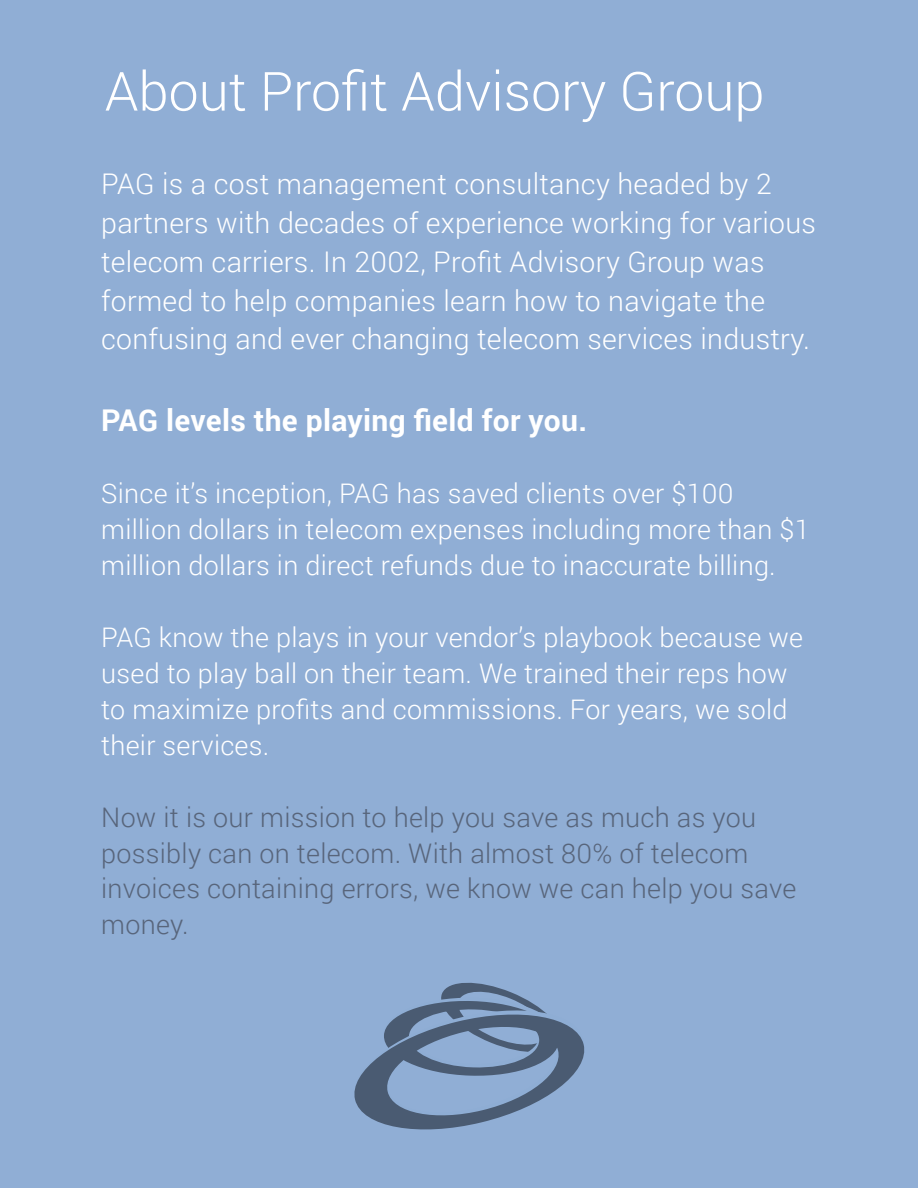
<style>
.page{position:relative;width:918px;height:1188px;background:#90aed5}
.page>*{position:absolute;margin:0;border:0;box-sizing:border-box;transform-origin:0 0}
.t1{font:300 54px "Roboto";color:#fff}
.t2{font:700 30px "Roboto";letter-spacing:.01em;color:#fff}
.t3{font:300 28.5px/39px "Roboto";letter-spacing:.01em;color:#fff}
.t4{font:300 27px/36px "Roboto";letter-spacing:.01em;color:#fff}
.t5{font:300 27px/36px "Roboto";letter-spacing:.01em;color:#58657b}
</style>
<div class="page">
<svg style="left:354px;top:982px;width:231px;height:148px"></svg>
<h1 class="t1" style="left:105px;top:54px;width:661px">About Profit Advisory Group</h1>
<p class="t3" style="left:101px;top:163px;width:716px">PAG is a cost management consultancy headed by 2 partners with decades of experience working for various telecom carriers. In 2002, Profit Advisory Group was formed to help companies learn how to navigate the confusing and ever changing telecom services industry.</p>
<p class="t2" style="left:101px;top:399px;width:487px">PAG levels the playing field for you.</p>
<p class="t4" style="left:101px;top:474px;width:710px">Since it’s inception, PAG has saved clients over $100 million dollars in telecom expenses including more than $1 million dollars in direct refunds due to inaccurate billing.</p>
<p class="t4" style="left:101px;top:618px;width:703px">PAG know the plays in your vendor’s playbook because we used to play ball on their team. We trained their reps how to maximize profits and commissions. For years, we sold their services.</p>
<p class="t5" style="left:101px;top:798px;width:697px">Now it is our mission to help you save as much as you possibly can on telecom. With almost 80% of telecom invoices containing errors, we know we can help you save money.</p>
</div>
